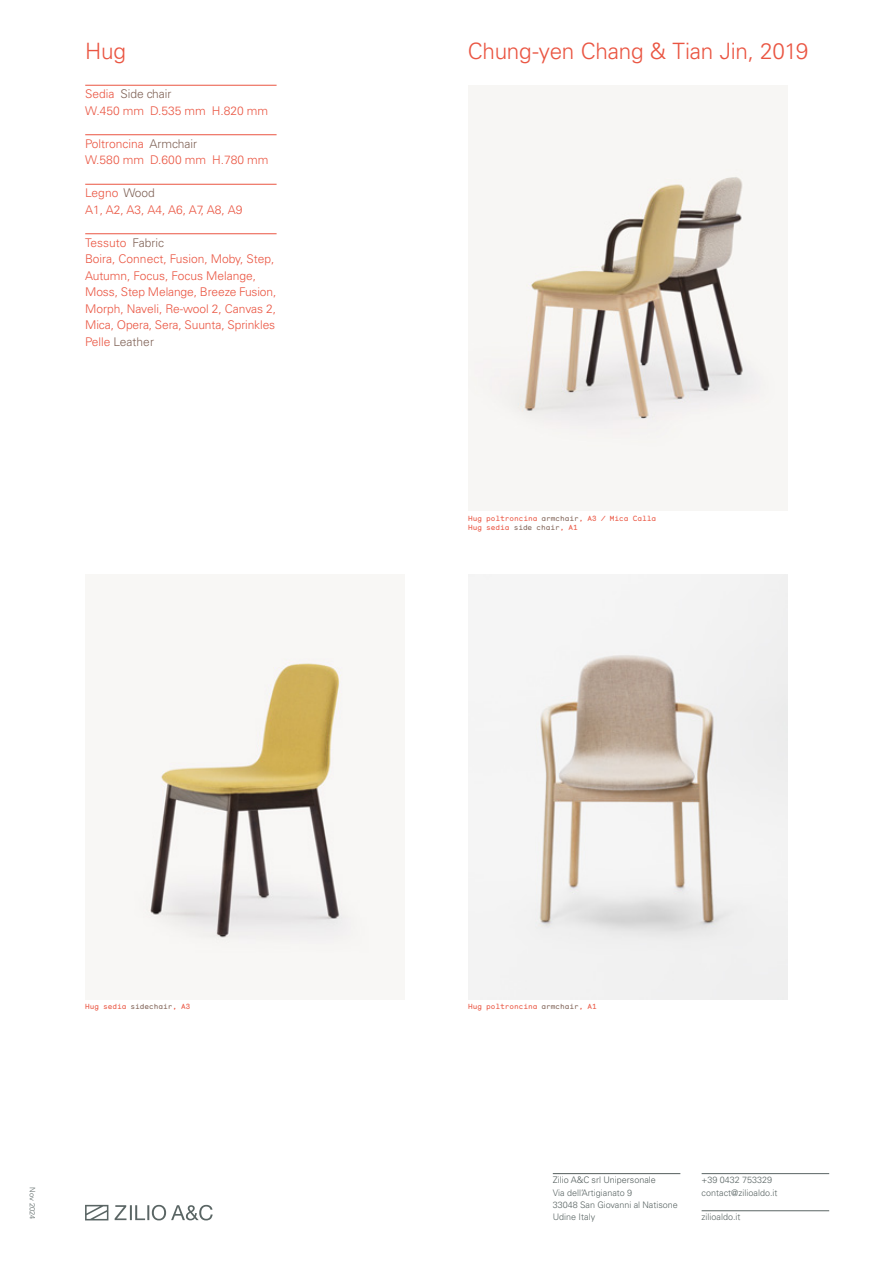
<style>
.page{position:relative;width:893px;height:1263px;background:#fff}
.page>*{position:absolute;margin:0;border:0;box-sizing:border-box;transform-origin:0 0}
.t1{font:300 22.5px "Univers LT Std";letter-spacing:-.01em;color:#ea5542}
.t2{font:300 12px/16.5px "Univers LT Std";color:#ea5542}
.t3{font:300 9px/12.3px "Univers LT Std";color:#5a6564}
.t4{font:300 9px "Univers LT Std";color:#545e5d}
.t5{font:7.5px/9px "Monosten A";color:#ea5542}
.t6{font:300 7.5px "Univers LT Std";color:#5a6564}
.s1{color:#806357}
</style>
<div class="page">
<hr style="left:85px;top:85px;width:192px;height:1px;background:#ea5542">
<hr style="left:85px;top:134px;width:192px;height:1px;background:#ea5542">
<hr style="left:85px;top:184px;width:192px;height:1px;background:#ea5542">
<hr style="left:85px;top:233px;width:192px;height:1px;background:#ea5542">
<img style="left:134px;top:658px;width:235px;height:295px">
<img style="left:468px;top:85px;width:319px;height:425px">
<img style="left:468px;top:574px;width:319px;height:425px">
<svg style="left:85px;top:1205px;width:128px;height:15px"></svg>
<hr style="left:553px;top:1173px;width:127px;height:1px;background:#545e5d">
<hr style="left:702px;top:1173px;width:127px;height:1px;background:#5a6564">
<hr style="left:702px;top:1210px;width:127px;height:1px;background:#5a6564">
<h1 class="t1" style="left:85px;top:37px;width:42px">Hug</h1>
<h1 class="t1" style="left:468px;top:37px;width:342px">Chung-yen Chang &amp; Tian Jin, 2019</h1>
<p class="t2" style="left:85px;top:86px;width:184px">Sedia <span class="s1">Side chair<br></span>W.450 mm D.535 mm H.820 mm</p>
<p class="t2" style="left:85px;top:135px;width:185px">Poltroncina <span class="s1">Armchair<br></span>W.580 mm D.600 mm H.780 mm</p>
<p class="t2" style="left:85px;top:185px;width:159px">Legno <span class="s1">Wood<br></span>A1, A2, A3, A4, A6, A7, A8, A9</p>
<p class="t2" style="left:85px;top:234px;width:193px">Tessuto <span class="s1">Fabric<br></span>Boira, Connect, Fusion, Moby, Step,<br>Autumn, Focus, Focus Melange,<br>Moss, Step Melange, Breeze Fusion,<br>Morph, Naveli, Re-wool 2, Canvas 2,<br>Mica, Opera, Sera, Suunta, Sprinkles<br>Pelle <span class="s1">Leather</span></p>
<p class="t5" style="left:468px;top:513px;width:189px">Hug poltroncina <span class="s1">armchair</span>, A3 / Mica Calla<br>Hug sedia <span class="s1">side chair</span>, A1</p>
<p class="t5" style="left:85px;top:1002px;width:107px">Hug sedia <span class="s1">sidechair</span>, A3</p>
<p class="t5" style="left:468px;top:1002px;width:130px">Hug poltroncina <span class="s1">armchair</span>, A1</p>
<p class="t6" style="left:37px;top:1187px;width:33px;rotate:90deg">Nov 2024</p>
<p class="t4" style="left:553px;top:1175px;width:105px">Zilio A&amp;C srl Unipersonale</p>
<p class="t3" style="left:553px;top:1186px;width:127px">Via dell’Artigianato 9<br>33048 San Giovanni al Natisone<br>Udine Italy</p>
<p class="t3" style="left:702px;top:1174px;width:77px">+39 0432 753329 contact@zilioaldo.it</p>
<p class="t3" style="left:702px;top:1211px;width:40px">zilioaldo.it</p>
</div>
